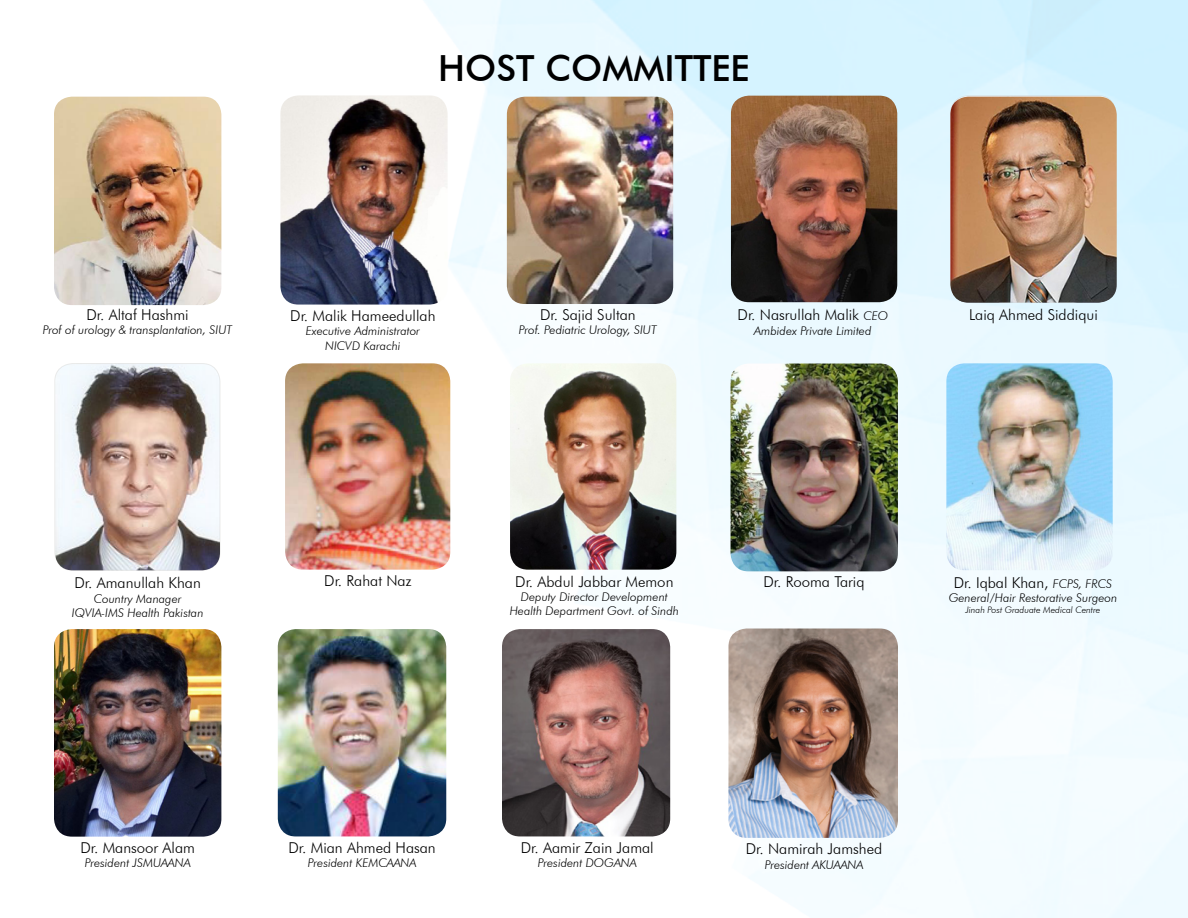
<style>
.page{position:relative;width:1188px;height:918px;background:#fff}
.page>*{position:absolute;margin:0;border:0;box-sizing:border-box;transform-origin:0 0}
.t1{font:500 36px "Futura BT";color:#000}
.t2{font:300 15px "Futura BT";color:#000}
.t3{font:italic 300 12px/14.4px "Futura BT";color:#000;text-align:center}
.t4{font:italic 300 9px "Futura BT";color:#000}
.s1{font-style:italic;font-size:12px}
</style>
<div class="page">
<img style="left:507px;top:97px;width:166px;height:207px">
<img style="left:728px;top:629px;width:170px;height:209px">
<img style="left:731px;top:96px;width:166px;height:206px">
<img style="left:510px;top:363px;width:166px;height:207px">
<img style="left:280px;top:95px;width:168px;height:210px">
<img style="left:946px;top:363px;width:167px;height:207px">
<img style="left:731px;top:364px;width:167px;height:207px">
<img style="left:502px;top:629px;width:168px;height:207px">
<img style="left:54px;top:629px;width:167px;height:208px">
<img style="left:278px;top:629px;width:168px;height:207px">
<img style="left:285px;top:363px;width:165px;height:207px">
<img style="left:54px;top:97px;width:167px;height:208px">
<img style="left:55px;top:364px;width:165px;height:206px">
<div style="left:55px;top:363px;width:165px;height:208px;border:1px solid #6c6557;border-radius:18px"></div>
<img style="left:950px;top:97px;width:167px;height:206px">
<h1 class="t1" style="left:438px;top:47px;width:313px">HOST COMMITTEE</h1>
<p class="t2" style="left:87px;top:306px;width:104px">Dr. Altaf Hashmi</p>
<p class="t3" style="left:43px;top:323px;width:191px">Prof of urology &amp; transplantation, SIUT</p>
<p class="t2" style="left:540px;top:306px;width:97px">Dr. Sajid Sultan</p>
<p class="t3" style="left:519px;top:323px;width:140px">Prof. Pediatric Urology, SIUT</p>
<p class="t2" style="left:290px;top:306px;width:147px">Dr. Malik Hameedullah</p>
<p class="t2" style="left:969px;top:306px;width:130px">Laiq Ahmed Siddiqui</p>
<p class="t3" style="left:306px;top:324px;width:116px">Executive Administrator<br>NICVD Karachi</p>
<p class="t2" style="left:738px;top:306px;width:152px">Dr. Nasrullah Malik <span class="s1">CEO</span></p>
<p class="t3" style="left:754px;top:323px;width:119px">Ambidex Private Limited</p>
<p class="t2" style="left:74px;top:574px;width:128px">Dr. Amanullah Khan</p>
<p class="t3" style="left:72px;top:591px;width:133px">Country Manager<br>IQVIA-IMS Health Pakistan</p>
<p class="t2" style="left:324px;top:572px;width:89px">Dr. Rahat Naz</p>
<p class="t2" style="left:515px;top:572px;width:160px">Dr. Abdul Jabbar Memon</p>
<p class="t3" style="left:510px;top:590px;width:171px">Deputy Director Development<br>Health Department Govt. of Sindh</p>
<p class="t2" style="left:763px;top:572px;width:103px">Dr. Rooma Tariq</p>
<p class="t2" style="left:954px;top:573px;width:160px">Dr. Iqbal Khan, <span class="s1">FCPS, FRCS</span></p>
<p class="t3" style="left:949px;top:590px;width:170px">General/Hair Restorative Surgeon</p>
<p class="t4" style="left:965px;top:604px;width:137px">Jinah Post Graduate Medical Centre</p>
<p class="t2" style="left:80px;top:839px;width:116px">Dr. Mansoor Alam</p>
<p class="t3" style="left:85px;top:856px;width:107px">President JSMUAANA</p>
<p class="t2" style="left:289px;top:839px;width:149px">Dr. Mian Ahmed Hasan</p>
<p class="t3" style="left:308px;top:856px;width:110px">President KEMCAANA</p>
<p class="t2" style="left:521px;top:839px;width:134px">Dr. Aamir Zain Jamal</p>
<p class="t3" style="left:538px;top:856px;width:100px">President DOGANA</p>
<p class="t2" style="left:746px;top:840px;width:138px">Dr. Namirah Jamshed</p>
<p class="t3" style="left:765px;top:857px;width:100px">President AKUAANA</p>
</div>
